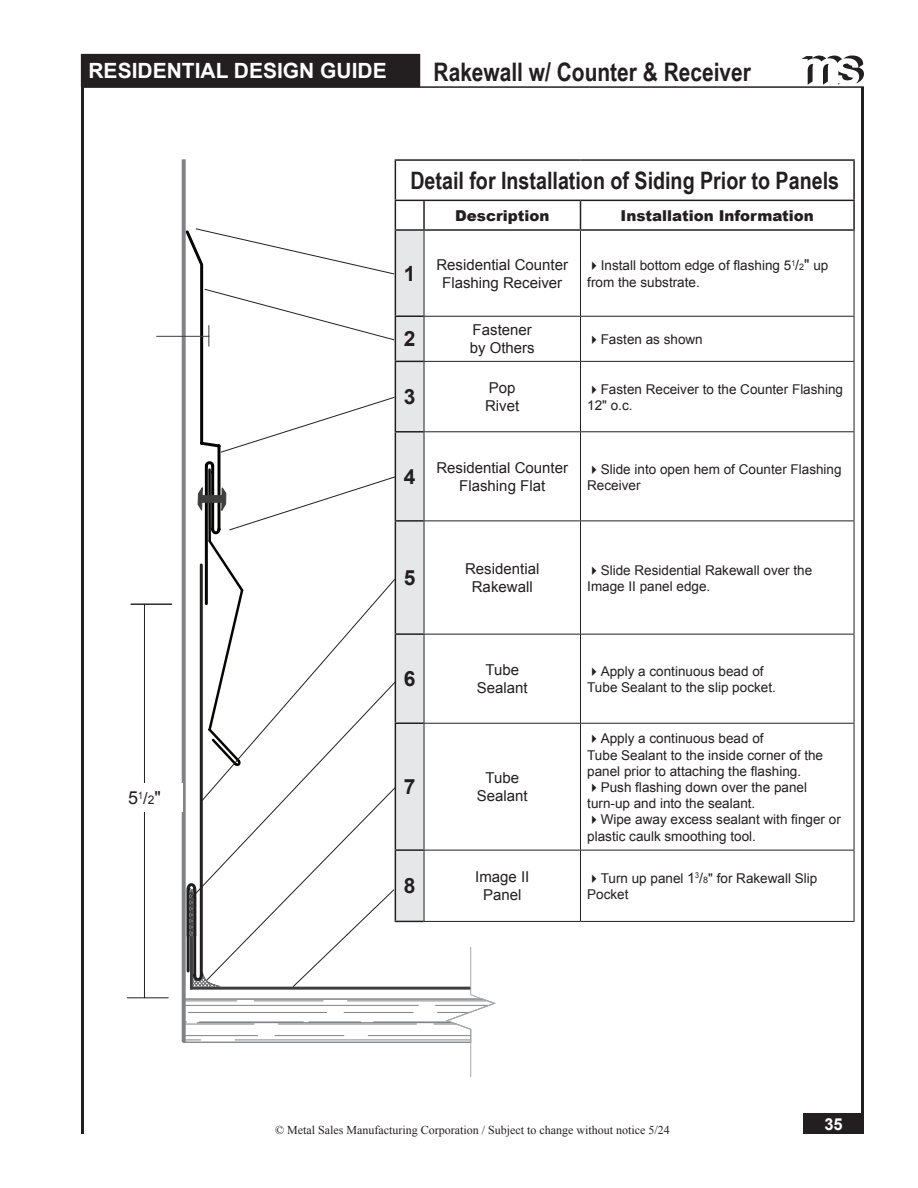
<style>
.page{position:relative;width:918px;height:1188px;background:#fff}
.page>*{position:absolute;margin:0;border:0;box-sizing:border-box;transform-origin:0 0}
.t1{font:700 25.5px "Arial Narrow";color:#231f20}
.t2{font:700 24px "Arial Narrow";color:#231f20}
.t3{font:700 21px "Arial";color:#fff}
.t4{font:700 21px "Arial";color:#231f20}
.t5{font:18px "Arial";color:#231f20}
.t6{font:700 16.5px "Arial";color:#fff}
.t7{font:15px/18px "Arial";color:#231f20;text-align:center}
.t8{font:900 15px "Arial";color:#231f20}
.t9{font:13.5px/16.2px "Arial";color:#231f20}
.t10{font:12px "Times New Roman";color:#231f20}
.s1{font-size:14.4px}
.s2{font-size:8.85px}
.s3{font-size:15px}
.s4{font-size:16.5px}
.s5{font-size:11.85px}
</style>
<div class="page">
<hr style="left:81px;top:54px;width:3px;height:1080px;background:#231f20">
<hr style="left:861px;top:87px;width:3px;height:1047px;background:#231f20">
<hr style="left:81px;top:86px;width:783px;height:2px;background:#231f20">
<svg style="left:801px;top:55px;width:63px;height:30px"></svg>
<div style="left:803px;top:1114px;width:61px;height:20px;background:#231f20"></div>
<div style="left:81px;top:54px;width:339px;height:33px;background:#231f20"></div>
<hr style="left:182px;top:159px;width:4px;height:883px;background:#808285">
<hr style="left:157px;top:336px;width:52px;height:1px;background:#3e3e3f">
<hr style="left:127px;top:997px;width:41px;height:1px;background:#231f20">
<hr style="left:144px;top:604px;width:1px;height:394px;background:#231f20">
<hr style="left:131px;top:604px;width:41px;height:1px;background:#231f20">
<hr style="left:395px;top:159px;width:29px;height:2px;background:#231f20">
<hr style="left:395px;top:161px;width:1px;height:39px;background:#231f20">
<hr style="left:424px;top:159px;width:156px;height:2px;background:#231f20">
<hr style="left:580px;top:159px;width:275px;height:2px;background:#231f20">
<hr style="left:853px;top:161px;width:2px;height:39px;background:#231f20">
<hr style="left:424px;top:200px;width:156px;height:1px;background:#231f20">
<hr style="left:580px;top:200px;width:275px;height:1px;background:#231f20">
<svg style="left:580px;top:201px;width:1px;height:28px"></svg>
<hr style="left:853px;top:201px;width:2px;height:28px;background:#231f20">
<hr style="left:424px;top:229px;width:156px;height:2px;background:#231f20">
<hr style="left:580px;top:229px;width:275px;height:2px;background:#231f20">
<hr style="left:580px;top:231px;width:1px;height:85px;background:#231f20">
<hr style="left:854px;top:231px;width:1px;height:85px;background:#231f20">
<hr style="left:424px;top:316px;width:156px;height:1px;background:#231f20">
<hr style="left:580px;top:316px;width:274px;height:1px;background:#231f20">
<hr style="left:580px;top:317px;width:1px;height:44px;background:#231f20">
<hr style="left:854px;top:317px;width:1px;height:44px;background:#231f20">
<hr style="left:424px;top:361px;width:156px;height:1px;background:#231f20">
<hr style="left:580px;top:361px;width:274px;height:1px;background:#231f20">
<hr style="left:580px;top:362px;width:1px;height:69px;background:#231f20">
<hr style="left:854px;top:362px;width:1px;height:69px;background:#231f20">
<hr style="left:424px;top:431px;width:156px;height:1px;background:#231f20">
<hr style="left:580px;top:431px;width:274px;height:1px;background:#231f20">
<hr style="left:580px;top:432px;width:1px;height:89px;background:#231f20">
<hr style="left:854px;top:432px;width:1px;height:89px;background:#231f20">
<hr style="left:424px;top:521px;width:156px;height:1px;background:#231f20">
<hr style="left:580px;top:521px;width:274px;height:1px;background:#231f20">
<hr style="left:580px;top:521px;width:1px;height:113px;background:#231f20">
<hr style="left:854px;top:521px;width:1px;height:113px;background:#231f20">
<hr style="left:424px;top:634px;width:156px;height:1px;background:#231f20">
<hr style="left:580px;top:634px;width:274px;height:1px;background:#231f20">
<hr style="left:580px;top:635px;width:1px;height:88px;background:#231f20">
<hr style="left:854px;top:635px;width:1px;height:88px;background:#231f20">
<hr style="left:424px;top:723px;width:156px;height:1px;background:#231f20">
<hr style="left:580px;top:723px;width:274px;height:1px;background:#231f20">
<hr style="left:580px;top:724px;width:1px;height:126px;background:#231f20">
<hr style="left:854px;top:724px;width:1px;height:126px;background:#231f20">
<hr style="left:424px;top:850px;width:156px;height:1px;background:#231f20">
<hr style="left:580px;top:850px;width:274px;height:1px;background:#231f20">
<hr style="left:580px;top:850px;width:1px;height:71px;background:#231f20">
<hr style="left:854px;top:850px;width:1px;height:71px;background:#231f20">
<hr style="left:424px;top:921px;width:156px;height:1px;background:#231f20">
<hr style="left:580px;top:921px;width:274px;height:1px;background:#231f20">
<div style="left:128px;top:784px;width:55px;height:28px;background:#fff"></div>
<svg style="left:183px;top:200px;width:314px;height:877px"></svg>
<h3 class="t3" style="left:88px;top:57px;width:300px">RESIDENTIAL DESIGN GUIDE</h3>
<h1 class="t1" style="left:434px;top:53px;width:319px">Rakewall w/ Counter &amp; Receiver</h1>
<h2 class="t2" style="left:410px;top:162px;width:430px">Detail for Installation of Siding Prior to Panels</h2>
<p class="t8" style="left:455px;top:204px;width:96px">Description</p>
<p class="t8" style="left:621px;top:204px;width:195px">Installation Information</p>
<h3 class="t4" style="left:404px;top:260px;width:13px">1</h3>
<p class="t7" style="left:436px;top:255px;width:133px">Residential Counter<br>Flashing Receiver</p>
<p class="t9" style="left:587px;top:258px;width:243px">✔Install bottom edge of flashing 5<sup>1</sup><span class="s1">/</span><span class="s2">2</span><span class="s3">"</span> up from the substrate.</p>
<h3 class="t4" style="left:404px;top:325px;width:13px">2</h3>
<p class="t7" style="left:470px;top:321px;width:67px;text-align:left">Fastener by Others</p>
<p class="t9" style="left:587px;top:332px;width:117px">✔Fasten as shown</p>
<h3 class="t4" style="left:404px;top:383px;width:13px">3</h3>
<p class="t7" style="left:485px;top:379px;width:36px;text-align:left">Pop<br>Rivet</p>
<p class="t9" style="left:587px;top:381px;width:257px">✔Fasten Receiver to the Counter Flashing<br>12" o.c.</p>
<h3 class="t4" style="left:404px;top:463px;width:13px">4</h3>
<p class="t7" style="left:436px;top:459px;width:133px">Residential Counter<br>Flashing Flat</p>
<p class="t9" style="left:587px;top:461px;width:256px">✔Slide into open hem of Counter Flashing<br>Receiver</p>
<h3 class="t4" style="left:404px;top:564px;width:13px">5</h3>
<p class="t7" style="left:465px;top:560px;width:76px">Residential<br>Rakewall</p>
<p class="t9" style="left:587px;top:562px;width:227px">✔Slide Residential Rakewall over the<br>Image II panel edge.</p>
<h3 class="t5" style="left:128px;top:786px;width:34px">5<sup>1</sup><span class="s4">/</span><span class="s5">2</span>"</h3>
<h3 class="t4" style="left:404px;top:665px;width:13px">6</h3>
<p class="t7" style="left:477px;top:661px;width:52px">Tube<br>Sealant</p>
<p class="t9" style="left:587px;top:663px;width:190px">✔Apply a continuous bead of<br>Tube Sealant to the slip pocket.</p>
<h3 class="t4" style="left:404px;top:773px;width:13px">7</h3>
<p class="t7" style="left:477px;top:769px;width:52px">Tube<br>Sealant</p>
<p class="t9" style="left:587px;top:731px;width:237px">✔Apply a continuous bead of<br>Tube Sealant to the inside corner of the panel prior to attaching the flashing.</p>
<p class="t9" style="left:587px;top:779px;width:221px">✔Push flashing down over the panel turn-up and into the sealant.</p>
<p class="t9" style="left:587px;top:812px;width:255px">✔Wipe away excess sealant with finger or plastic caulk smoothing tool.</p>
<h3 class="t4" style="left:404px;top:872px;width:13px">8</h3>
<p class="t7" style="left:475px;top:868px;width:56px">Image II<br>Panel</p>
<p class="t9" style="left:587px;top:870px;width:232px">✔Turn up panel <span class="s1">1</span><sup>3</sup><span class="s1">/</span><span class="s2">8</span>" for Rakewall Slip<br>Pocket</p>
<p class="t10" style="left:275px;top:1122px;width:396px">© Metal Sales Manufacturing Corporation / Subject to change without notice 5/24</p>
<p class="t6" style="left:824px;top:1113px;width:20px">35</p>
</div>
